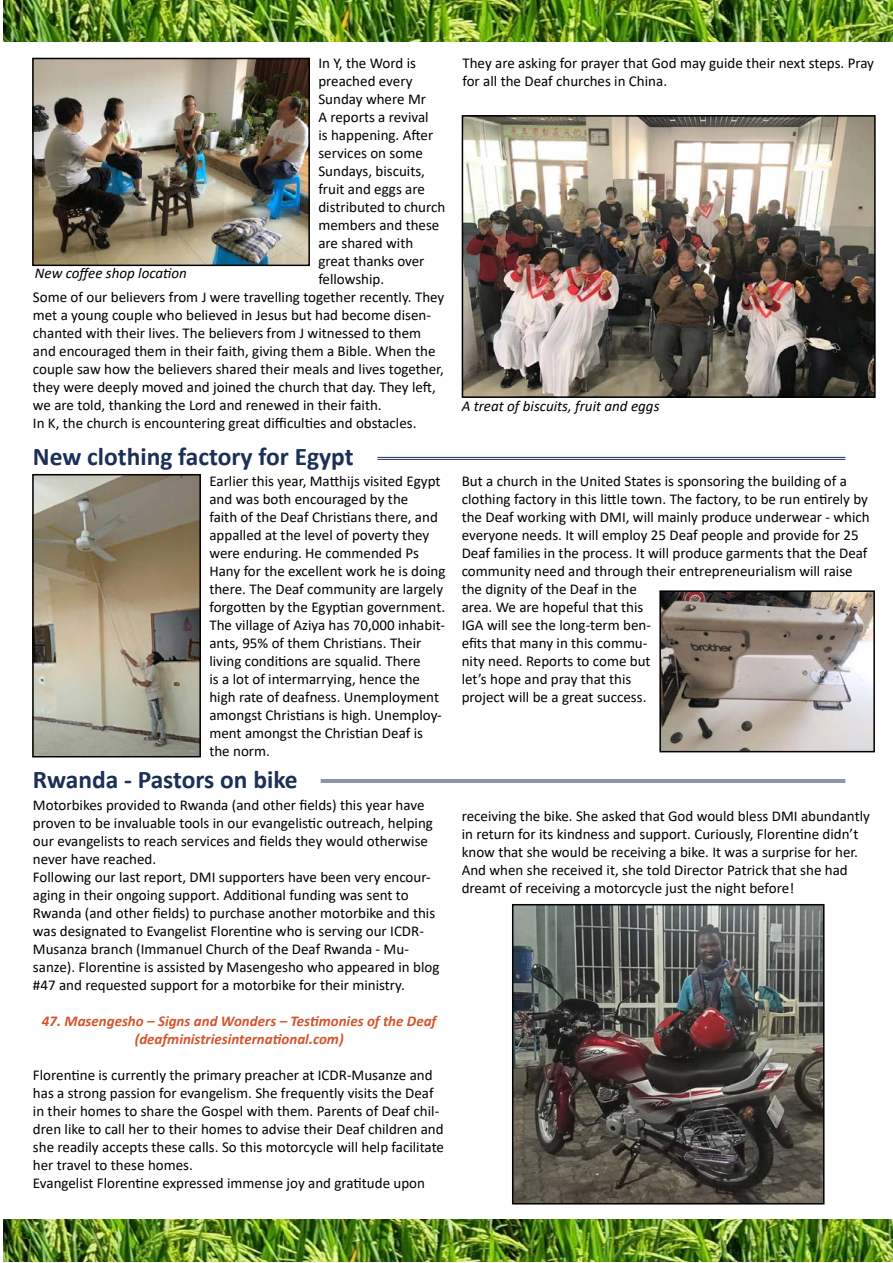
<style>
.page{position:relative;width:893px;height:1263px;background:#fff}
.page>*{position:absolute;margin:0;border:0;box-sizing:border-box;transform-origin:0 0}
.t1{font:700 25.5px "Calibri";color:#1c2f57}
.t2{font:15px/18px "Calibri";color:#000}
.t3{font:italic 700 15px/18px "Calibri";color:#d3552d;text-align:center}
.t4{font:italic 15px "Calibri";color:#000}
</style>
<div class="page">
<img style="left:4px;top:0;width:889px;height:42px">
<img style="left:3px;top:1219px;width:890px;height:43px">
<img style="left:35px;top:61px;width:272px;height:202px">
<div style="left:32px;top:58px;width:278px;height:208px;border:2px solid #000"></div>
<img style="left:465px;top:118px;width:408px;height:277px">
<div style="left:462px;top:115px;width:414px;height:283px;border:2px solid #000"></div>
<hr style="left:377px;top:457px;width:468px;height:1px;background:#1c2f57">
<hr style="left:377px;top:459px;width:468px;height:1px;background:#1c2f57">
<img style="left:35px;top:477px;width:163px;height:277px">
<div style="left:32px;top:474px;width:169px;height:283px;border:2px solid #000"></div>
<img style="left:662px;top:593px;width:210px;height:156px">
<div style="left:659px;top:590px;width:216px;height:162px;border:2px solid #000"></div>
<hr style="left:321px;top:779px;width:524px;height:1px;background:#1c2f57">
<hr style="left:321px;top:781px;width:524px;height:1px;background:#1c2f57">
<img style="left:515px;top:907px;width:306px;height:294px">
<div style="left:512px;top:904px;width:312px;height:300px;border:2px solid #000"></div>
<p class="t2" style="left:318px;top:53px;width:99px">In Y, the Word is</p>
<p class="t2" style="left:318px;top:71px;width:96px">preached every</p>
<p class="t2" style="left:318px;top:89px;width:109px">Sunday where Mr</p>
<p class="t2" style="left:318px;top:107px;width:112px">A reports a revival</p>
<p class="t2" style="left:318px;top:125px;width:116px">is happening. After</p>
<p class="t2" style="left:318px;top:143px;width:106px">services on some</p>
<p class="t2" style="left:318px;top:161px;width:108px">Sundays, biscuits,</p>
<p class="t2" style="left:318px;top:179px;width:108px">fruit and eggs are</p>
<p class="t2" style="left:318px;top:197px;width:129px">distributed to church</p>
<p class="t2" style="left:318px;top:215px;width:123px">members and these</p>
<p class="t2" style="left:318px;top:233px;width:96px">are shared with</p>
<p class="t2" style="left:318px;top:251px;width:108px">great thanks over</p>
<p class="t2" style="left:318px;top:269px;width:67px">fellowship.</p>
<p class="t2" style="left:33px;top:287px;width:413px">Some of our believers from J were travelling together recently. They</p>
<p class="t2" style="left:33px;top:305px;width:400px">met a young couple who believed in Jesus but had become disen-</p>
<p class="t2" style="left:33px;top:323px;width:390px">chanted with their lives. The believers from J witnessed to them</p>
<p class="t2" style="left:33px;top:341px;width:404px">and encouraged them in their faith, giving them a Bible. When the</p>
<p class="t2" style="left:33px;top:359px;width:412px">couple saw how the believers shared their meals and lives together,</p>
<p class="t2" style="left:33px;top:377px;width:404px">they were deeply moved and joined the church that day. They left,</p>
<p class="t2" style="left:33px;top:395px;width:350px">we are told, thanking the Lord and renewed in their faith.</p>
<p class="t2" style="left:33px;top:413px;width:385px">In K, the church is encountering great difficulties and obstacles.</p>
<p class="t4" style="left:35px;top:263px;width:154px">New coffee shop location</p>
<p class="t2" style="left:462px;top:53px;width:413px">They are asking for prayer that God may guide their next steps. Pray for all the Deaf churches in China.</p>
<p class="t4" style="left:462px;top:396px;width:199px">A treat of biscuits, fruit and eggs</p>
<h1 class="t1" style="left:33px;top:438px;width:322px">New clothing factory for Egypt</h1>
<p class="t2" style="left:209px;top:472px;width:237px">Earlier this year, Matthijs visited Egypt and was both encouraged by the<br>faith of the Deaf Christians there, and appalled at the level of poverty they were enduring. He commended Ps Hany for the excellent work he is doing there. The Deaf community are largely forgotten by the Egyptian government.<br>The village of Aziya has 70,000 inhabit&shy;ants, 95% of them Christians. Their living conditions are squalid. There<br>is a lot of intermarrying, hence the high rate of deafness. Unemployment amongst Christians is high. Unemploy&shy;ment amongst the Christian Deaf is the norm.</p>
<p class="t2" style="left:462px;top:472px;width:410px">But a church in the United States is sponsoring the building of a clothing factory in this little town. The factory, to be run entirely by the Deaf working with DMI, will mainly produce underwear - which everyone needs. It will employ 25 Deaf people and provide for 25<br>Deaf families in the process. It will produce garments that the Deaf community need and through their entrepreneurialism will raise the dignity of the Deaf in the<br>area. We are hopeful that this<br>IGA will see the long-term ben-<br>efits that many in this commu-<br>nity need. Reports to come but<br>let’s hope and pray that this<br>project will be a great success.</p>
<h1 class="t1" style="left:33px;top:762px;width:266px">Rwanda - Pastors on bike</h1>
<p class="t2" style="left:33px;top:795px;width:408px">Motorbikes provided to Rwanda (and other fields) this year have proven to be invaluable tools in our evangelistic outreach, helping our evangelists to reach services and fields they would otherwise never have reached.<br>Following our last report, DMI supporters have been very encour&shy;aging in their ongoing support. Additional funding was sent to Rwanda (and other fields) to purchase another motorbike and this was designated to Evangelist Florentine who is serving our ICDR-Musanza branch (Immanuel Church of the Deaf Rwanda - Mu&shy;sanze). Florentine is assisted by Masengesho who appeared in blog #47 and requested support for a motorbike for their ministry.</p>
<p class="t3" style="left:42px;top:1011px;width:396px">47. Masengesho – Signs and Wonders – Testimonies of the Deaf (deafministriesinternational.com)</p>
<p class="t2" style="left:33px;top:1065px;width:413px">Florentine is currently the primary preacher at ICDR-Musanze and has a strong passion for evangelism. She frequently visits the Deaf in their homes to share the Gospel with them. Parents of Deaf chil&shy;dren like to call her to their homes to advise their Deaf children and she readily accepts these calls. So this motorcycle will help facilitate her travel to these homes.<br>Evangelist Florentine expressed immense joy and gratitude upon</p>
<p class="t2" style="left:462px;top:807px;width:410px">receiving the bike. She asked that God would bless DMI abundantly in return for its kindness and support. Curiously, Florentine didn’t know that she would be receiving a bike. It was a surprise for her.<br>And when she received it, she told Director Patrick that she had dreamt of receiving a motorcycle just the night before!</p>
</div>
